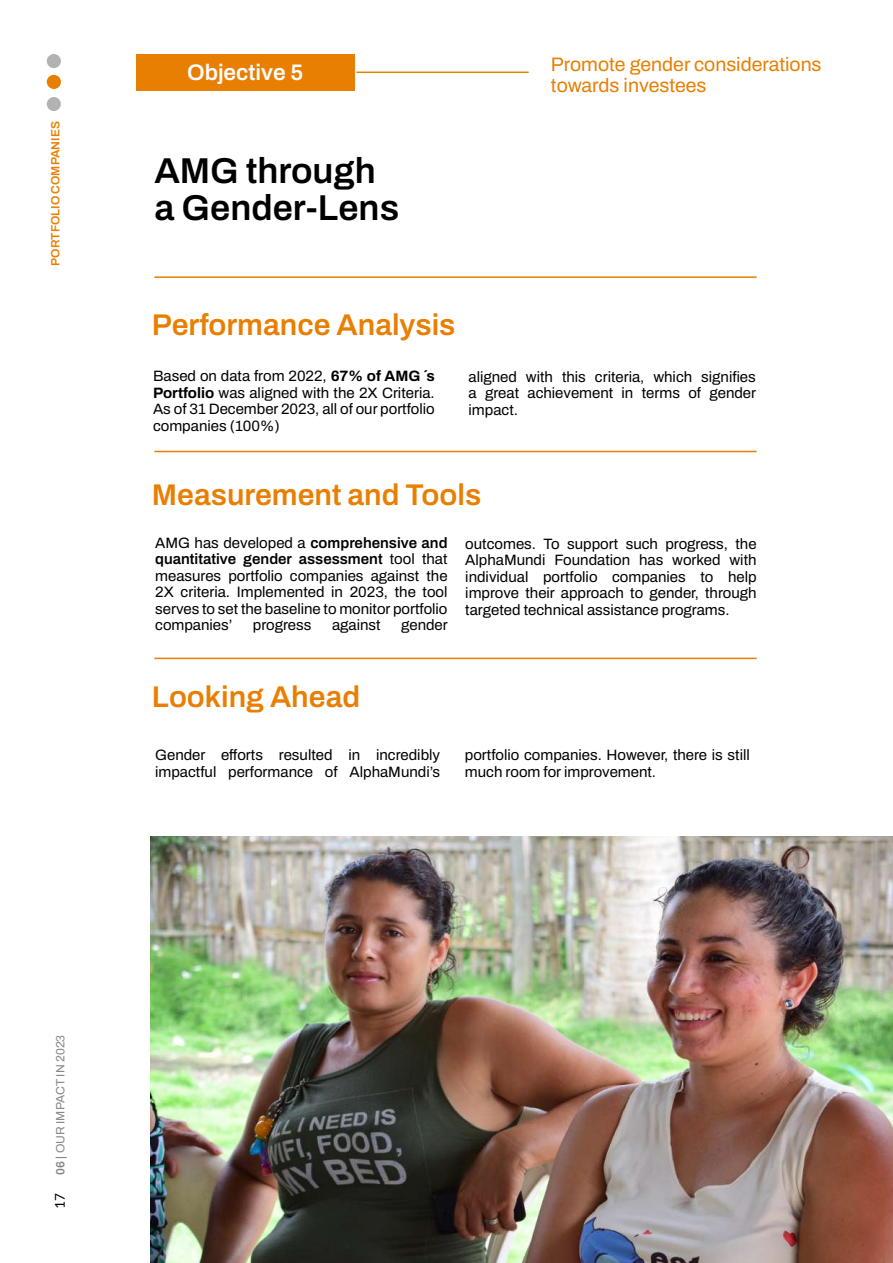
<style>
.page{position:relative;width:893px;height:1263px;background:#fff}
.page>*{position:absolute;margin:0;border:0;box-sizing:border-box;transform-origin:0 0}
.t1{font:600 36px/37.5px "Archivo";color:#000}
.t2{font:600 30px "Archivo";color:#e87f02}
.t3{font:600 22.5px "Archivo";color:#fff}
.t4{font:19.5px/21px "Archivo";color:#e87f02}
.t5{font:15px/16.5px "Archivo";color:#000;text-align:justify}
.t6{font:13.5px "Lato";color:#000}
.t7{font:12px "Archivo";color:#878787}
.t8{font:600 12px "Archivo";color:#e87f02}
.s1{font-weight:700}
.s2{font-weight:600}
</style>
<div class="page">
<img style="left:150px;top:836px;width:743px;height:427px">
<hr style="left:154px;top:451px;width:603px;height:1px;background:#e87f02">
<hr style="left:154px;top:658px;width:603px;height:1px;background:#e87f02">
<hr style="left:154px;top:276px;width:603px;height:2px;background:#e87f02">
<div style="left:136px;top:54px;width:219px;height:36px;background:#e87f02"></div>
<hr style="left:356px;top:72px;width:173px;height:1px;background:#e87f02">
<div style="left:47px;top:54px;width:14px;height:14px;background:#b3b2b2;border-radius:50%"></div>
<div style="left:47px;top:75px;width:14px;height:14px;background:#e87f02;border-radius:50%"></div>
<div style="left:47px;top:97px;width:14px;height:14px;background:#b3b2b2;border-radius:50%"></div>
<p class="t8" style="left:46px;top:266px;width:146px;rotate:-90deg">PORTFOLIO COMPANIES</p>
<h3 class="t3" style="left:187px;top:56px;width:118px">Objective 5</h3>
<h3 class="t4" style="left:551px;top:54px;width:272px">Promote gender considerations towards investees</h3>
<h1 class="t1" style="left:154px;top:151px;width:246px">AMG through a Gender-Lens</h1>
<h2 class="t2" style="left:152px;top:302px;width:305px">Performance Analysis</h2>
<p class="t5" style="left:153px;top:368px;width:283px">Based on data from 2022, <span class="s1">67% of AMG ´s Portfolio</span> was aligned with the 2X Criteria.<br>As of 31 December 2023, all of our portfolio companies (100%)</p>
<p class="t5" style="left:469px;top:368px;width:289px">aligned with this criteria, which signifies a great achievement in terms of gender impact.</p>
<h2 class="t2" style="left:152px;top:473px;width:331px">Measurement and Tools</h2>
<p class="t5" style="left:155px;top:534px;width:294px">AMG has developed a <span class="s2">comprehensive and quantitative gender assessment</span> tool that measures portfolio companies against the 2X criteria. Implemented in 2023, the tool serves to set the baseline to monitor portfolio companies’</p>
<p class="t5" style="left:253px;top:617px;width:60px">progress</p>
<p class="t5" style="left:332px;top:617px;width:50px">against</p>
<p class="t5" style="left:401px;top:617px;width:48px">gender</p>
<p class="t5" style="left:465px;top:535px;width:293px">outcomes. To support such progress, the AlphaMundi Foundation has worked with individual portfolio companies to help improve their approach to gender, through targeted technical assistance programs.</p>
<h2 class="t2" style="left:152px;top:674px;width:210px">Looking Ahead</h2>
<p class="t5" style="left:155px;top:747px;width:286px">Gender efforts resulted in incredibly impactful performance of AlphaMundi’s</p>
<p class="t5" style="left:465px;top:747px;width:286px">portfolio companies. However, there is still much room for improvement.</p>
<p class="t7" style="left:51px;top:1175px;width:141px;rotate:-90deg"><span class="s2">06 |</span> OUR IMPACT IN 2023</p>
<p class="t6" style="left:53px;top:1209px;width:17px;rotate:-90deg">17</p>
</div>
